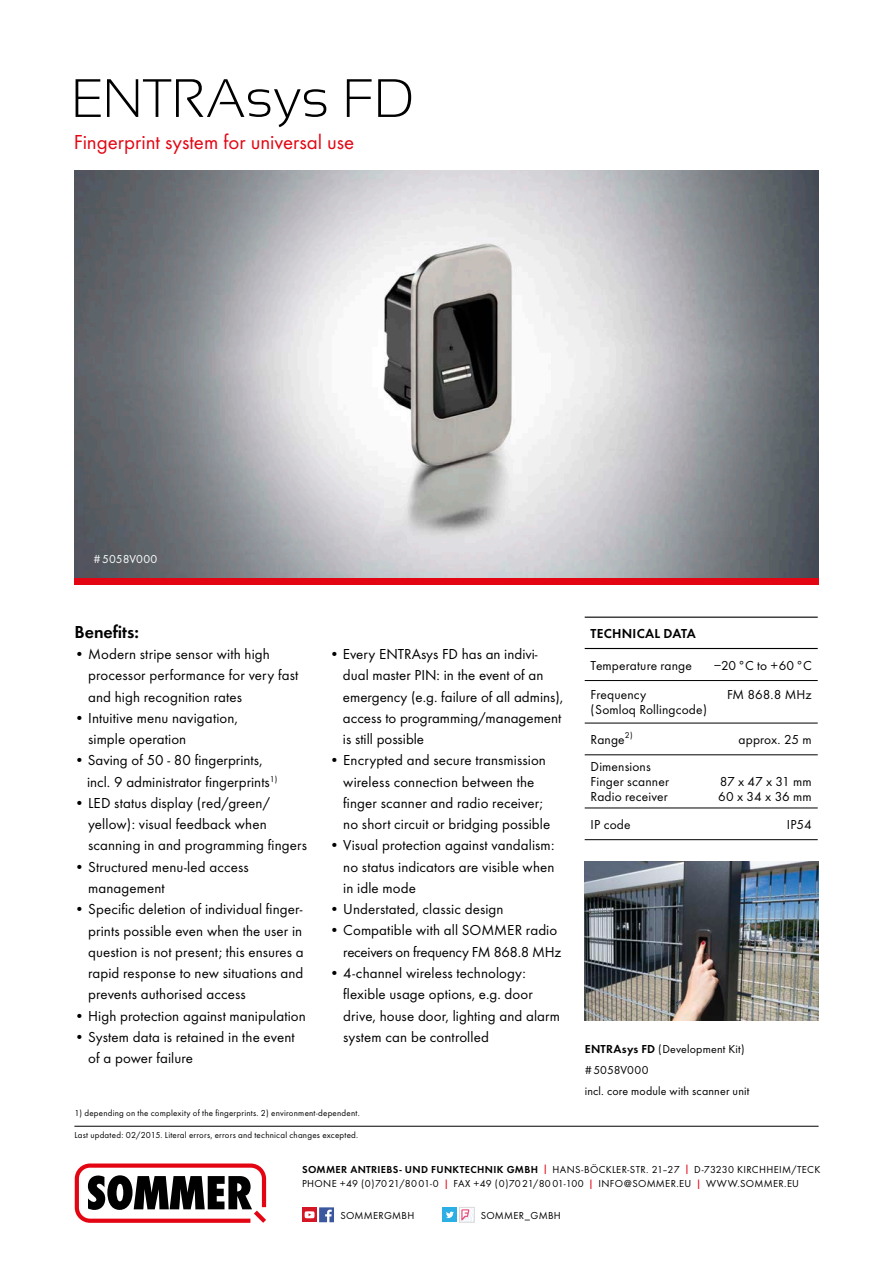
<style>
.page{position:relative;width:893px;height:1263px;background:#fff}
.page>*{position:absolute;margin:0;border:0;box-sizing:border-box;transform-origin:0 0}
.t1{font:300 54px "Sansation";letter-spacing:.005em;color:#000}
.t2{font:21px "Futura T Boo";letter-spacing:-.005em;color:#e30512}
.t3{font:18px "Futura T Dem";color:#000}
.t4{font:15px/21.3px "Futura T Boo";letter-spacing:.005em;color:#000}
.t5{font:13.5px/15px "Futura T Boo";letter-spacing:.01em;color:#000}
.t6{font:13.5px "Futura T Dem";letter-spacing:.015em;color:#000}
.t7{font:12px/21.3px "Futura T Boo";letter-spacing:.015em;color:#000}
.t8{font:12px "Futura T Boo";letter-spacing:.005em;color:#fff}
.t9{font:10.5px/14.2px "Futura T Boo";letter-spacing:.025em;color:#000}
.t10{font:9px "Futura T Boo";letter-spacing:.025em;color:#000}
.t11{font:8.7px "Futura T Boo";color:#000}
.s1{font-family:"Futura T Dem"}
.s2{font-family:"Sansation";color:#e30512}
</style>
<div class="page">
<svg style="left:75px;top:1163px;width:191px;height:60px"></svg>
<svg style="left:302px;top:1207px;width:3px;height:15px"></svg>
<div style="left:442px;top:1207px;width:15px;height:15px;background:#2cafe5"></div>
<svg style="left:305px;top:1207px;width:29px;height:15px"></svg>
<svg style="left:446px;top:1209px;width:26px;height:11px"></svg>
<div style="left:459px;top:1207px;width:15px;height:15px;border:1px solid #dadad9"></div>
<hr style="left:74px;top:1126px;width:745px;height:1px;background:#000">
<hr style="left:585px;top:680px;width:233px;height:1px;background:#000">
<hr style="left:585px;top:723px;width:233px;height:1px;background:#000">
<hr style="left:585px;top:754px;width:233px;height:1px;background:#000">
<hr style="left:585px;top:808px;width:233px;height:1px;background:#000">
<hr style="left:585px;top:617px;width:233px;height:1px;background:#000">
<hr style="left:585px;top:648px;width:233px;height:1px;background:#000">
<hr style="left:585px;top:839px;width:233px;height:1px;background:#000">
<img style="left:585px;top:861px;width:234px;height:159px">
<img style="left:74px;top:170px;width:745px;height:408px">
<div style="left:74px;top:578px;width:745px;height:7px;background:#e30512"></div>
<h1 class="t1" style="left:72px;top:69px;width:344px">ENTRAsys FD</h1>
<h2 class="t2" style="left:74px;top:130px;width:282px">Fingerprint system for universal use</h2>
<p class="t8" style="left:94px;top:553px;width:65px">#5058V000</p>
<p class="t3" style="left:74px;top:621px;width:66px">Benefits:</p>
<p class="t4" style="left:88px;top:644px;width:212px;text-indent:-14px">• Modern stripe sensor with high processor performance for very fast and high recognition rates</p>
<p class="t4" style="left:88px;top:707px;width:151px;text-indent:-14px">• Intuitive menu navigation, simple operation</p>
<p class="t4" style="left:87px;top:750px;width:192px;text-indent:-13px">• Saving of 50 - 80 fingerprints, incl. 9 administrator fingerprints<sup>1)</sup></p>
<p class="t4" style="left:88px;top:792px;width:220px;text-indent:-14px">• LED status display (red/green/ yellow): visual feedback when scanning in and programming fingers</p>
<p class="t4" style="left:88px;top:856px;width:162px;text-indent:-14px">• Structured menu-led access management</p>
<p class="t4" style="left:88px;top:899px;width:217px;text-align:justify;text-indent:-14px">• Specific deletion of individual finger&shy;prints possible even when the user in question is not present; this ensures a rapid response to new situations and prevents authorised access</p>
<p class="t4" style="left:74px;top:1005px;width:233px">• High protection against manipulation</p>
<p class="t4" style="left:88px;top:1026px;width:208px;text-indent:-14px">• System data is retained in the event of a power failure</p>
<p class="t4" style="left:343px;top:644px;width:222px;text-indent:-13px">• Every ENTRAsys FD has an indivi&shy;dual master PIN: in the event of an emergency (e.g. failure of all admins), access to programming/management is still possible</p>
<p class="t4" style="left:343px;top:750px;width:209px;text-indent:-14px">• Encrypted and secure transmission wireless connection between the finger scanner and radio receiver; no short circuit or bridging possible</p>
<p class="t4" style="left:343px;top:835px;width:213px;text-align:justify;text-indent:-14px">• Visual protection against vandalism: no status indicators are visible when in idle mode</p>
<p class="t4" style="left:330px;top:899px;width:176px">• Understated, classic design</p>
<p class="t4" style="left:330px;top:920px;width:233px;text-align:right">• Compatible with all SOMMER radio receivers on frequency FM 868.8 MHz</p>
<p class="t4" style="left:343px;top:962px;width:218px;text-indent:-14px">• 4-channel wireless technology: flexible usage options, e.g. door drive, house door, lighting and alarm system can be controlled</p>
<p class="t10" style="left:74px;top:1108px;width:287px">1) depending on the complexity of the fingerprints. 2) environment-dependent.</p>
<p class="t10" style="left:74px;top:1129px;width:285px">Last updated: 02/2015. Literal errors, errors and technical changes excepted.</p>
<p class="t6" style="left:591px;top:625px;width:107px">TECHNICAL DATA</p>
<p class="t5" style="left:591px;top:658px;width:103px">Temperature range</p>
<p class="t5" style="left:714px;top:658px;width:99px">−20°C to +60°C</p>
<p class="t5" style="left:591px;top:687px;width:57px">Frequency</p>
<p class="t5" style="left:727px;top:687px;width:86px">FM 868.8 MHz</p>
<p class="t5" style="left:591px;top:702px;width:118px">(Somloq Rollingcode)</p>
<p class="t5" style="left:591px;top:732px;width:36px">Range</p>
<p class="t11" style="left:625px;top:730px;width:9px">2)</p>
<p class="t5" style="left:739px;top:732px;width:75px">approx. 25 m</p>
<p class="t5" style="left:591px;top:760px;width:80px">Dimensions<br>Finger scanner</p>
<p class="t5" style="left:720px;top:775px;width:93px">87 x 47 x 31 mm</p>
<p class="t5" style="left:591px;top:790px;width:79px">Radio receiver</p>
<p class="t5" style="left:718px;top:790px;width:95px">60 x 34 x 36 mm</p>
<p class="t5" style="left:591px;top:817px;width:42px">IP code</p>
<p class="t5" style="left:787px;top:817px;width:26px">IP54</p>
<p class="t7" style="left:585px;top:1038px;width:166px"><span class="s1">ENTRAsys FD</span> (Development Kit) #5058V000<br>incl. core module with scanner unit</p>
<p class="t9" style="left:302px;top:1162px;width:520px"><span class="s1">SOMMER ANTRIEBS- UND FUNKTECHNIK GMBH</span> <span class="s2">|</span> HANS-BÖCKLER-STR. 21–27 <span class="s2">|</span> D-73230 KIRCHHEIM/TECK<br>PHONE +49 (0)70 21/80 01-0 <span class="s2">|</span> FAX +49 (0)70 21/80 01-100 <span class="s2">|</span> INFO@SOMMER.EU <span class="s2">|</span> WWW.SOMMER.EU</p>
<p class="t9" style="left:340px;top:1209px;width:76px">SOMMERGMBH</p>
<p class="t9" style="left:481px;top:1209px;width:82px">SOMMER_GMBH</p>
</div>
